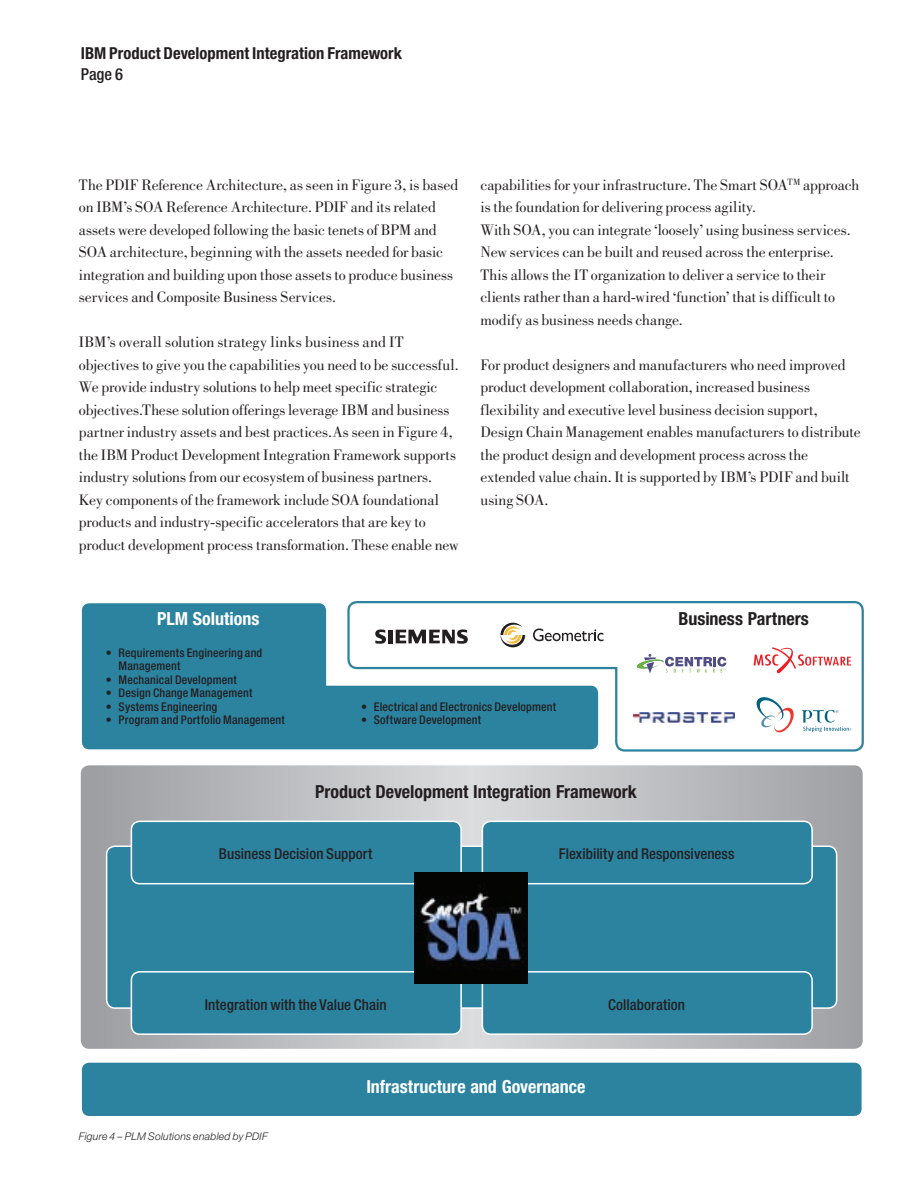
<style>
.page{position:relative;width:918px;height:1188px;background:#fff}
.page>*{position:absolute;margin:0;border:0;box-sizing:border-box;transform-origin:0 0}
.t1{font:700 condensed 18px "Helvetica Neue LT Std";color:#231f20}
.t2{font:700 condensed 18px "Helvetica Neue LT Std";color:#fff}
.t3{font:700 condensed 16.5px "Helvetica Neue LT Std";color:#231f20}
.t4{font:500 condensed 16.5px "Helvetica Neue LT Std";color:#231f20}
.t5{font:15.75px/22.5px "Bodoni Std";letter-spacing:-.005em;color:#231f20}
.t6{font:500 condensed 15px "Helvetica Neue LT Std";letter-spacing:.005em;color:#231f20}
.t7{font:500 condensed 12px/13.5px "Helvetica Neue LT Std";letter-spacing:.01em;color:#231f20}
.t8{font:italic 300 10.5px "Helvetica Neue LT Std";letter-spacing:.015em;color:#231f20}
</style>
<div class="page">
<div style="left:81px;top:603px;width:265px;height:147px;background:#2b83a0"></div>
<div style="left:81px;top:1062px;width:782px;height:55px;background:#2b83a0;border-radius:9px"></div>
<div style="left:80px;top:1060px;width:784px;height:58px;border:2px solid #fff;border-radius:9px"></div>
<svg style="left:81px;top:765px;width:782px;height:284px;background:#b8b9bc"></svg>
<div style="left:107px;top:846px;width:730px;height:162px;background:#2b83a0;border-radius:9px"></div>
<div style="left:482px;top:821px;width:330px;height:63px;background:#2b83a0;border-radius:9px"></div>
<div style="left:482px;top:821px;width:331px;height:63px;border:2px solid #fff;border-radius:9px"></div>
<div style="left:131px;top:821px;width:330px;height:63px;background:#2b83a0;border-radius:9px"></div>
<div style="left:131px;top:821px;width:331px;height:63px;border:2px solid #fff;border-radius:9px"></div>
<div style="left:482px;top:972px;width:330px;height:62px;background:#2b83a0;border-radius:9px"></div>
<div style="left:482px;top:971px;width:331px;height:64px;border:2px solid #fff;border-radius:9px"></div>
<div style="left:131px;top:972px;width:330px;height:62px;background:#2b83a0;border-radius:9px"></div>
<div style="left:131px;top:971px;width:331px;height:64px;border:2px solid #fff;border-radius:9px"></div>
<img style="left:415px;top:873px;width:112px;height:110px">
<svg style="left:346px;top:601px;width:518px;height:151px"></svg>
<div style="left:632px;top:644px;width:98px;height:43px;background:#fff"></div>
<svg style="left:636px;top:654px;width:90px;height:19px"></svg>
<svg style="left:754px;top:647px;width:97px;height:26px"></svg>
<img style="left:634px;top:713px;width:101px;height:10px">
<div style="left:755px;top:696px;width:97px;height:43px;background:#fff"></div>
<svg style="left:756px;top:697px;width:38px;height:36px"></svg>
<svg style="left:802px;top:710px;width:49px;height:22px"></svg>
<div style="left:374px;top:617px;width:98px;height:43px;background:#fff"></div>
<hr style="left:388px;top:630px;width:4px;height:13px;background:#231f20">
<svg style="left:375px;top:629px;width:11px;height:15px"></svg>
<svg style="left:396px;top:629px;width:72px;height:15px"></svg>
<svg style="left:533px;top:627px;width:70px;height:16px"></svg>
<svg style="left:533px;top:628px;width:70px;height:13px"></svg>
<div style="left:498px;top:620px;width:29px;height:28px;background:#fff"></div>
<svg style="left:500px;top:623px;width:25px;height:25px"></svg>
<p class="t3" style="left:81px;top:43px;width:323px">IBM Product Development Integration Framework</p>
<p class="t4" style="left:81px;top:64px;width:44px">Page 6</p>
<p class="t5" style="left:79px;top:173px;width:381px">The PDIF Reference Architecture, as seen in Figure 3, is based on IBM’s SOA Reference Architecture. PDIF and its related assets were developed following the basic tenets of BPM and SOA architecture, beginning with the assets needed for basic integration and building upon those assets to produce business services and Composite Business Services.</p>
<p class="t5" style="left:79px;top:331px;width:381px">IBM’s overall solution strategy links business and IT objectives to give you the capabilities you need to be successful.<br>We provide industry solutions to help meet specific strategic objectives.These solution offerings leverage IBM and business partner industry assets and best practices.As seen in Figure 4, the IBM Product Development Integration Framework supports industry solutions from our ecosystem of business partners.<br>Key components of the framework include SOA foundational products and industry-specific accelerators that are key to product development process transformation. These enable new</p>
<p class="t5" style="left:481px;top:173px;width:380px">capabilities for your infrastructure. The Smart SOA<sup>TM</sup> approach is the foundation for delivering process agility.<br>With SOA, you can integrate ‘loosely’ using business services.<br>New services can be built and reused across the enterprise.<br>This allows the IT organization to deliver a service to their clients rather than a hard-wired ‘function’ that is difficult to modify as business needs change.</p>
<p class="t5" style="left:481px;top:353px;width:382px">For product designers and manufacturers who need improved product development collaboration, increased business flexibility and executive level business decision support, Design Chain Management enables manufacturers to distribute the product design and development process across the extended value chain. It is supported by IBM’s PDIF and built using SOA.</p>
<p class="t2" style="left:157px;top:608px;width:104px">PLM Solutions</p>
<p class="t1" style="left:679px;top:608px;width:132px">Business Partners</p>
<p class="t7" style="left:119px;top:646px;width:145px;text-indent:-13px">• Requirements Engineering and<br>Management</p>
<p class="t7" style="left:106px;top:673px;width:132px">• Mechanical Development</p>
<p class="t7" style="left:106px;top:686px;width:148px">• Design Change Management</p>
<p class="t7" style="left:106px;top:700px;width:113px">• Systems Engineering</p>
<p class="t7" style="left:106px;top:713px;width:181px">• Program and Portfolio Management</p>
<p class="t7" style="left:361px;top:700px;width:197px">• Electrical and Electronics Development</p>
<p class="t7" style="left:361px;top:713px;width:121px">• Software Development</p>
<p class="t1" style="left:315px;top:781px;width:323px">Product Development Integration Framework</p>
<p class="t6" style="left:219px;top:844px;width:155px">Business Decision Support</p>
<p class="t6" style="left:205px;top:996px;width:183px">Integration with the Value Chain</p>
<p class="t6" style="left:559px;top:844px;width:177px">Flexibility and Responsiveness</p>
<p class="t6" style="left:608px;top:996px;width:78px">Collaboration</p>
<p class="t8" style="left:79px;top:1130px;width:190px">Figure 4 – PLM Solutions enabled by PDIF</p>
<p class="t2" style="left:366px;top:1076px;width:221px">Infrastructure and Governance</p>
</div>
